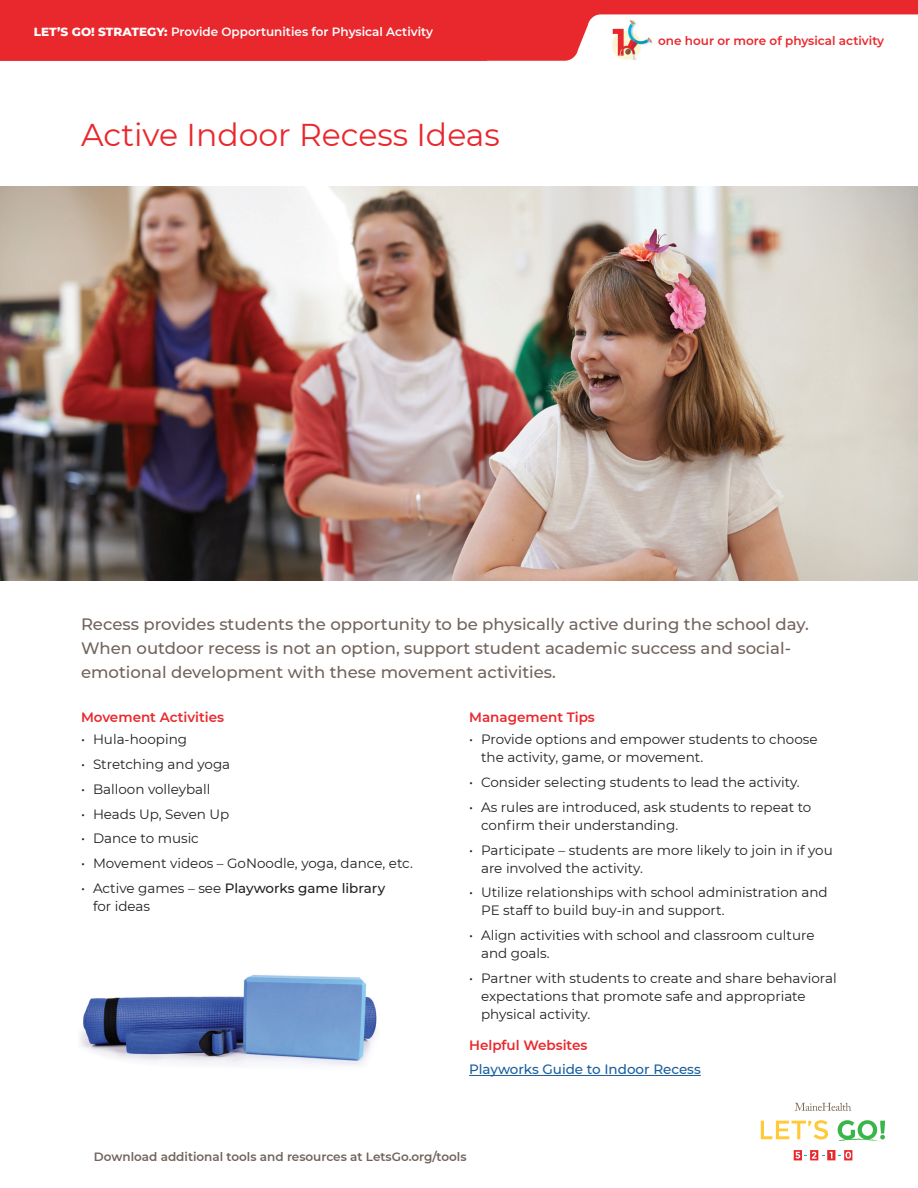
<style>
.page{position:relative;width:918px;height:1188px;background:#fff}
.page>*{position:absolute;margin:0;border:0;box-sizing:border-box;transform-origin:0 0}
.Intro{font:31.5px "Montserrat";color:#e9282d}
.Intro-2{font:500 16.5px/24px "Montserrat";color:#71635c}
.t1{font:13.5px/18px "Montserrat";color:#231f20}
.Bullet_subhead{font:600 13.5px "Montserrat";color:#e9282d}
.body{font:500 13.5px "Montserrat";color:#175d9e}
.bullets{font:600 12px "Montserrat";color:#fff}
.Smaller_body{font:600 12px "Montserrat";color:#71635c}
.bullets-2{font:600 12px "Montserrat";color:#e9282d}
.s1{font-weight:800}
.s2{font-weight:500}
</style>
<div class="page">
<img style="left:0;top:187px;width:918px;height:393px">
<svg style="left:795px;top:1103px;width:56px;height:8px"></svg>
<svg style="left:761px;top:1120px;width:67px;height:19px"></svg>
<svg style="left:838px;top:1120px;width:47px;height:22px"></svg>
<svg style="left:794px;top:1150px;width:58px;height:10px"></svg>
<svg style="left:0;top:0;width:918px;height:61px;fill:#e9282d"></svg>
<img style="left:606px;top:17px;width:49px;height:44px">
<hr style="left:469px;top:1075px;width:232px;height:1px;background:#175d9e">
<img style="left:80px;top:975px;width:297px;height:90px">
<p class="bullets" style="left:34px;top:23px;width:401px"><span class="s1">LET’S GO! STRATEGY:</span> Provide Opportunities for Physical Activity</p>
<p class="Intro" style="left:81px;top:113px;width:420px">Active Indoor Recess Ideas</p>
<p class="bullets-2" style="left:658px;top:32px;width:228px">one hour or more of physical activity</p>
<p class="Intro-2" style="left:81px;top:612px;width:729px">Recess provides students the opportunity to be physically active during the school day.<br>When outdoor recess is not an option, support student academic success and social&shy;emotional development with these movement activities.</p>
<p class="Bullet_subhead" style="left:81px;top:707px;width:145px">Movement Activities</p>
<p class="t1" style="left:81px;top:730px;width:108px">• Hula-hooping</p>
<p class="t1" style="left:81px;top:755px;width:151px">• Stretching and yoga</p>
<p class="t1" style="left:81px;top:780px;width:131px">• Balloon volleyball</p>
<p class="t1" style="left:81px;top:804px;width:150px">• Heads Up, Seven Up</p>
<p class="t1" style="left:81px;top:829px;width:119px">• Dance to music</p>
<p class="t1" style="left:81px;top:854px;width:333px">• Movement videos – GoNoodle, yoga, dance, etc.</p>
<p class="t1" style="left:93px;top:879px;width:294px;text-indent:-12px">• Active games – see <span class="s2">Playworks game library </span>for ideas</p>
<p class="Bullet_subhead" style="left:469px;top:707px;width:127px">Management Tips</p>
<p class="t1" style="left:481px;top:730px;width:338px;text-indent:-12px">• Provide options and empower students to choose the activity, game, or movement.</p>
<p class="t1" style="left:469px;top:773px;width:332px">• Consider selecting students to lead the activity.</p>
<p class="t1" style="left:481px;top:798px;width:332px;text-indent:-12px">• As rules are introduced, ask students to repeat to confirm their understanding.</p>
<p class="t1" style="left:481px;top:840px;width:353px;text-indent:-12px">• Participate – students are more likely to join in if you are involved the activity.</p>
<p class="t1" style="left:481px;top:883px;width:348px;text-indent:-12px">• Utilize relationships with school administration and<br>PE staff to build buy-in and support.</p>
<p class="t1" style="left:481px;top:926px;width:335px;text-indent:-12px">• Align activities with school and classroom culture and goals.</p>
<p class="t1" style="left:481px;top:969px;width:357px;text-indent:-12px">• Partner with students to create and share behavioral expectations that promote safe and appropriate physical activity.</p>
<p class="Bullet_subhead" style="left:469px;top:1036px;width:120px">Helpful Websites</p>
<p class="body" style="left:469px;top:1060px;width:233px">Playworks Guide to Indoor Recess</p>
<p class="Smaller_body" style="left:94px;top:1148px;width:374px">Download additional tools and resources at LetsGo.org/tools</p>
</div>
